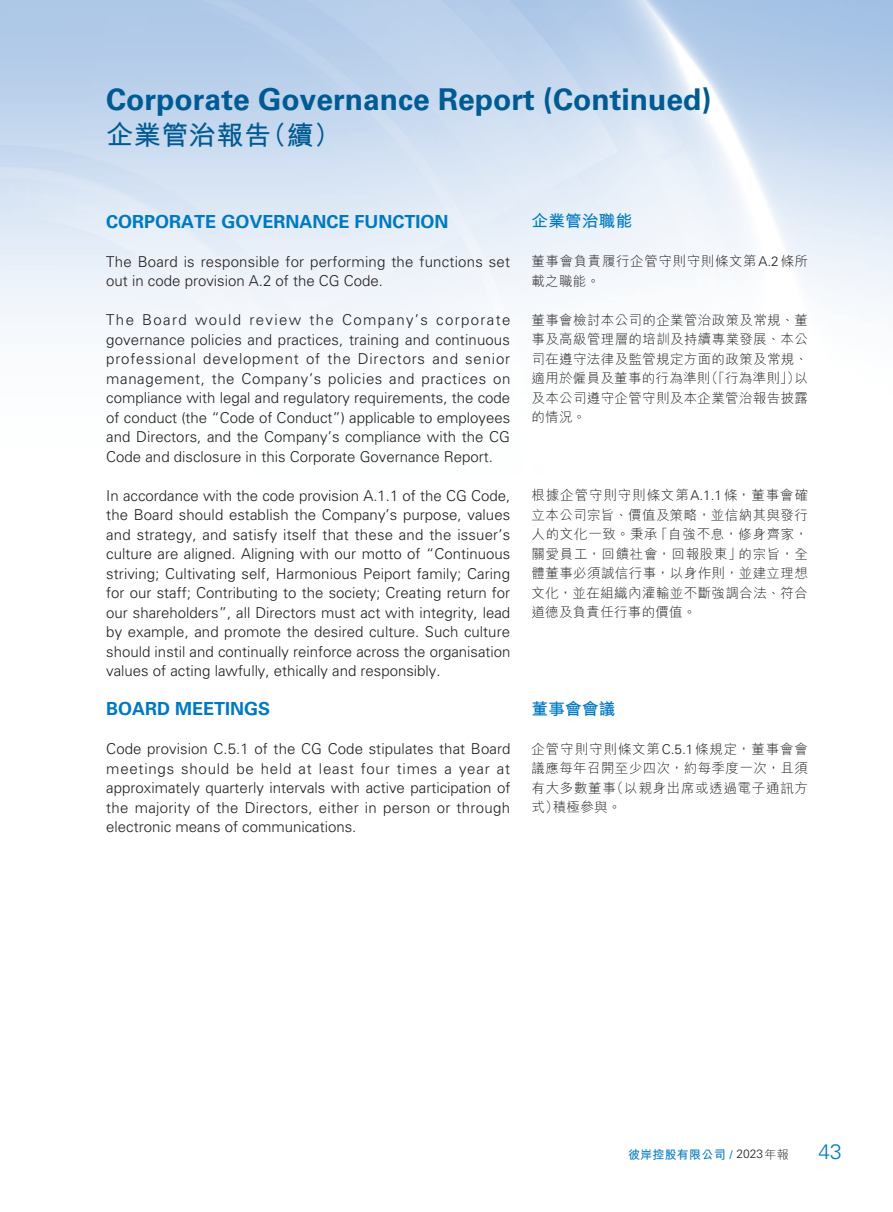
<style>
.page{position:relative;width:893px;height:1212px;background:#fff}
.page>*{position:absolute;margin:0;border:0;box-sizing:border-box;transform-origin:0 0}
.t1{font:700 30px "Univers LT Std";color:#005a93}
.t2{font:700 27px "M Hei HK";letter-spacing:.02em;color:#005a93}
.t3{font:300 21px "Univers LT Std";color:#0079c2}
._01_H1_E{font:700 18px "Univers LT Std";color:#0079c2}
._001_H1_C{font:700 16.5px "M Hei HK";letter-spacing:.02em;color:#0079c2}
._00_txt_E{font:300 15px/19.5px "Univers LT Std";color:#231f20;text-align:justify}
._000_txt_C{font:300 13.5px/19.5px "M Hei HK";letter-spacing:.03em;color:#231f20;text-align:justify}
.t4{font:700 12px "M Hei HK";letter-spacing:.02em;color:#0079c2}
.s1{font-family:"Univers LT Std"}
.s2{font-family:"Univers LT Std";font-weight:300;color:#231f20}
.s3{font-weight:300;color:#231f20}
</style>
<div class="page">
<h1 class="t1" style="left:106px;top:82px;width:607px">Corporate Governance Report (Continued)</h1>
<h2 class="t2" style="left:106px;top:116px;width:236px">企業管治報告（續）</h2>
<p class="_01_H1_E" style="left:106px;top:211px;width:344px">CORPORATE GOVERNANCE FUNCTION</p>
<p class="_00_txt_E" style="left:106px;top:251px;width:405px">The Board is responsible for performing the functions set out in code provision A.2 of the CG Code.</p>
<p class="_00_txt_E" style="left:106px;top:310px;width:406px">The Board would review the Company’s corporate governance policies and practices, training and continuous professional development of the Directors and senior management, the Company’s policies and practices on compliance with legal and regulatory requirements, the code of conduct (the “Code of Conduct”) applicable to employees and Directors, and the Company’s compliance with the CG Code and disclosure in this Corporate Governance Report.</p>
<p class="_00_txt_E" style="left:106px;top:485px;width:406px">In accordance with the code provision A.1.1 of the CG Code, the Board should establish the Company’s purpose, values and strategy, and satisfy itself that these and the issuer’s culture are aligned. Aligning with our motto of “Continuous striving; Cultivating self, Harmonious Peiport family; Caring for our staff; Contributing to the society; Creating return for our shareholders”, all Directors must act with integrity, lead by example, and promote the desired culture. Such culture should instil and continually reinforce across the organisation values of acting lawfully, ethically and responsibly.</p>
<p class="_01_H1_E" style="left:106px;top:698px;width:166px">BOARD MEETINGS</p>
<p class="_00_txt_E" style="left:106px;top:739px;width:406px">Code provision C.5.1 of the CG Code stipulates that Board meetings should be held at least four times a year at approximately quarterly intervals with active participation of the majority of the Directors, either in person or through electronic means of communications.</p>
<p class="_001_H1_C" style="left:531px;top:209px;width:102px">企業管治職能</p>
<p class="_000_txt_C" style="left:531px;top:251px;width:278px">董事會負責履行企管守則守則條文第<span class="s1">A.2</span>條所載之職能。</p>
<p class="_000_txt_C" style="left:531px;top:310px;width:278px">董事會檢討本公司的企業管治政策及常規、董事及高級管理層的培訓及持續專業發展、本公司在遵守法律及監管規定方面的政策及常規、適用於僱員及董事的行為準則（「行為準則」）以及本公司遵守企管守則及本企業管治報告披露的情況。</p>
<p class="_000_txt_C" style="left:531px;top:485px;width:278px">根據企管守則守則條文第<span class="s1">A.1.1</span>條，董事會確立本公司宗旨、價值及策略，並信納其與發行人的文化一致。秉承「自強不息，修身齊家，關愛員工，回饋社會，回報股東」的宗旨，全體董事必須誠信行事，以身作則，並建立理想文化，並在組織內灌輸並不斷強調合法、符合道德及負責任行事的價值。</p>
<p class="_001_H1_C" style="left:531px;top:697px;width:85px">董事會會議</p>
<p class="_000_txt_C" style="left:531px;top:739px;width:278px">企管守則守則條文第<span class="s1">C.5.1</span>條規定，董事會會議應每年召開至少四次，約每季度一次，且須有大多數董事（以親身出席或透過電子通訊方式）積極參與。</p>
<p class="t4" style="left:628px;top:1146px;width:162px">彼岸控股有限公司 / <span class="s2">2023</span><span class="s3">年報</span></p>
<h3 class="t3" style="left:819px;top:1138px;width:25px">43</h3>
</div>
